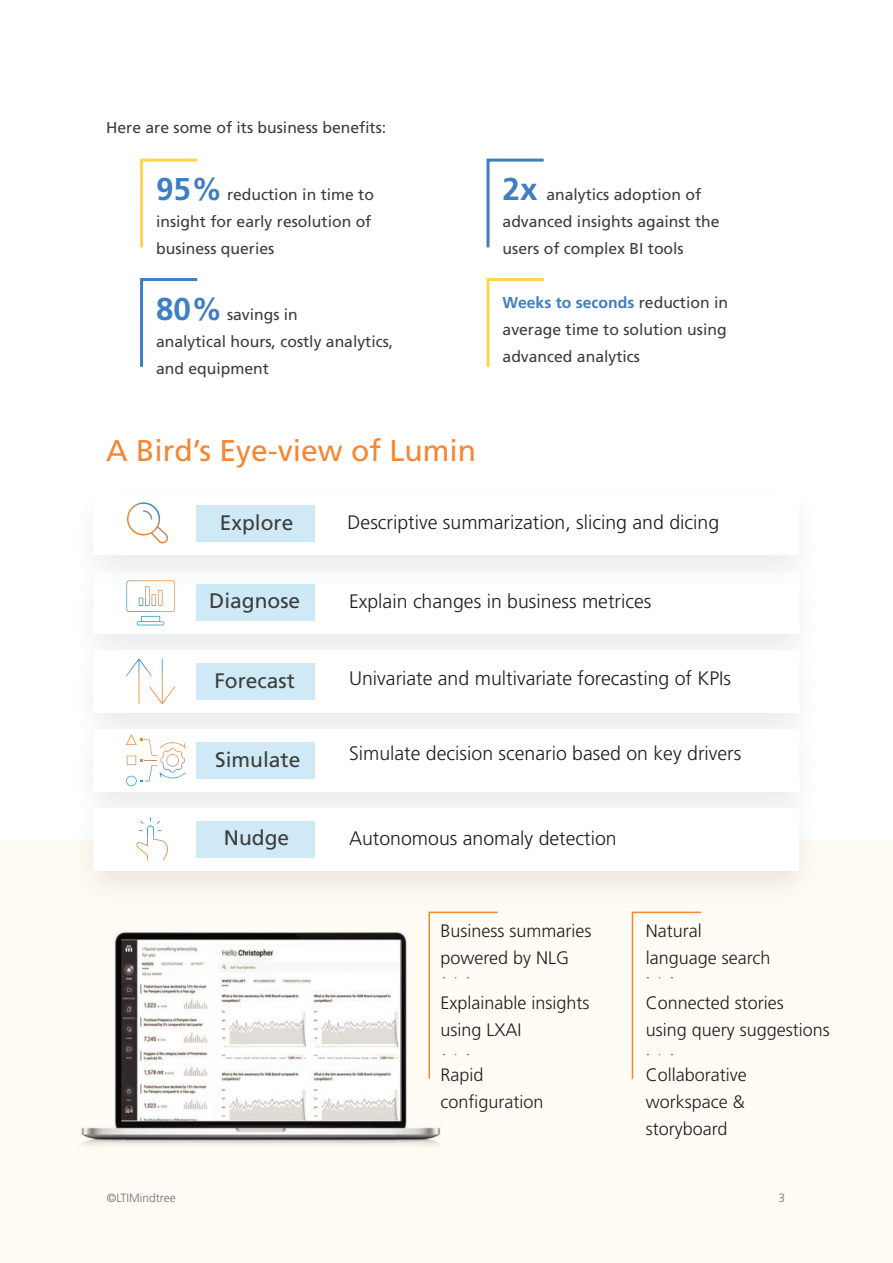
<style>
.page{position:relative;width:893px;height:1263px;background:#fff}
.page>*{position:absolute;margin:0;border:0;box-sizing:border-box;transform-origin:0 0}
.t1{font:30px "Frutiger LT Pro";color:#f58632}
.t2{font:21px "Frutiger LT Pro";color:#3d3d3c}
.t3{font:300 19.5px "Frutiger LT Pro";color:#211d1e}
.t4{font:300 18px/27px "Frutiger LT Pro";color:#211d1e}
.t5{font:15.75px/27px "Frutiger LT Pro";color:#3d3d3c}
.t6{font:300 12px "Frutiger LT Pro";color:#6e6f71}
.s1{font-weight:700;font-size:31.5px;color:#3e7ec1}
.s2{font-weight:700;color:#3e7ec1}
</style>
<div class="page">
<hr style="left:840px;top:840px;width:53px;height:2px;background:#fefcf5">
<hr style="left:0;top:840px;width:53px;height:2px;background:#fefcf5">
<div style="left:196px;top:609px;width:118px;height:12px;background:#cfeaf6"></div>
<div style="left:196px;top:584px;width:118px;height:25px;background:#cee9f6"></div>
<div style="left:196px;top:663px;width:118px;height:37px;background:#cfeaf6"></div>
<div style="left:196px;top:742px;width:118px;height:37px;background:#cfeaf6"></div>
<div style="left:196px;top:821px;width:118px;height:37px;background:#cfeaf6"></div>
<svg style="left:140px;top:158px;width:58px;height:90px"></svg>
<svg style="left:486px;top:158px;width:58px;height:90px"></svg>
<svg style="left:140px;top:278px;width:58px;height:89px"></svg>
<svg style="left:486px;top:278px;width:58px;height:89px"></svg>
<img style="left:74px;top:969px;width:53px;height:180px">
<img style="left:395px;top:969px;width:46px;height:180px">
<img style="left:127px;top:1129px;width:268px;height:20px">
<img style="left:114px;top:932px;width:295px;height:197px">
<img style="left:121px;top:938px;width:280px;height:184px">
<div style="left:196px;top:505px;width:118px;height:37px;background:#cfeaf6"></div>
<svg style="left:126px;top:580px;width:49px;height:45px"></svg>
<svg style="left:126px;top:659px;width:49px;height:45px"></svg>
<svg style="left:126px;top:735px;width:60px;height:51px"></svg>
<svg style="left:127px;top:502px;width:41px;height:41px"></svg>
<svg style="left:136px;top:817px;width:32px;height:44px"></svg>
<div style="left:428px;top:911px;width:71px;height:169px;background:#fefcf5"></div>
<div style="left:631px;top:911px;width:71px;height:168px;background:#fefcf5"></div>
<p class="t5" style="left:106px;top:114px;width:282px">Here are some of its business benefits:</p>
<p class="t5" style="left:156px;top:181px;width:219px"><span class="s1">95%</span> reduction in time to insight for early resolution of business queries</p>
<p class="t5" style="left:503px;top:181px;width:219px"><span class="s1">2x</span> analytics adoption of advanced insights against the users of complex BI tools</p>
<p class="t5" style="left:156px;top:301px;width:239px"><span class="s1">80%</span> savings in<br>analytical hours, costly analytics, and equipment</p>
<p class="t5" style="left:503px;top:289px;width:227px;text-align:justify"><span class="s2">Weeks to seconds</span> reduction in average time to solution using advanced analytics</p>
<h1 class="t1" style="left:106px;top:433px;width:372px">A Bird’s Eye-view of Lumin</h1>
<h2 class="t2" style="left:220px;top:510px;width:75px">Explore</h2>
<p class="t3" style="left:348px;top:510px;width:373px">Descriptive summarization, slicing and dicing</p>
<h2 class="t2" style="left:209px;top:589px;width:93px">Diagnose</h2>
<p class="t3" style="left:349px;top:590px;width:304px">Explain changes in business metrices</p>
<h2 class="t2" style="left:214px;top:668px;width:82px">Forecast</h2>
<p class="t3" style="left:349px;top:667px;width:384px">Univariate and multivariate forecasting of KPIs</p>
<h2 class="t2" style="left:215px;top:747px;width:87px">Simulate</h2>
<p class="t3" style="left:349px;top:742px;width:394px">Simulate decision scenario based on key drivers</p>
<h2 class="t2" style="left:224px;top:826px;width:67px">Nudge</h2>
<p class="t3" style="left:349px;top:827px;width:269px">Autonomous anomaly detection</p>
<p class="t4" style="left:440px;top:917px;width:153px">Business summaries powered by NLG</p>
<p class="t4" style="left:646px;top:917px;width:126px">Natural language search</p>
<p class="t4" style="left:440px;top:989px;width:151px">Explainable insights using LXAI</p>
<p class="t4" style="left:646px;top:989px;width:186px">Connected stories<br>using query suggestions</p>
<p class="t4" style="left:440px;top:1061px;width:105px">Rapid configuration</p>
<p class="t4" style="left:646px;top:1061px;width:102px;text-align:justify">Collaborative workspace &amp; storyboard</p>
<p class="t6" style="left:107px;top:1191px;width:70px">©LTIMindtree</p>
<p class="t6" style="left:778px;top:1191px;width:8px">3</p>
</div>
